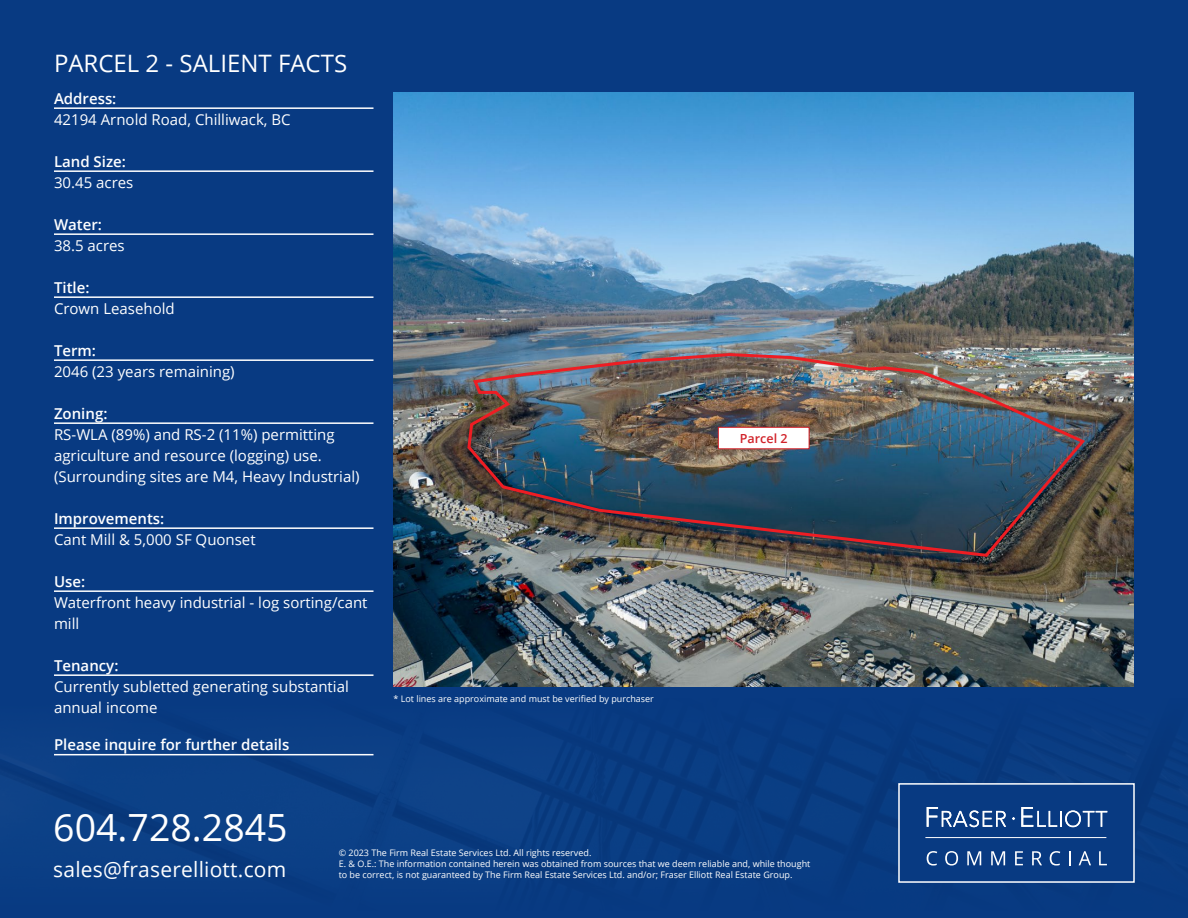
<style>
.page{position:relative;width:1188px;height:918px;background:#083a82}
.page>*{position:absolute;margin:0;border:0;box-sizing:border-box;transform-origin:0 0}
.t1{font:37.5px "Open Sans";color:#fff}
.t2{font:24px "Open Sans";color:#fff}
.t3{font:21px "Open Sans";letter-spacing:.01em;color:#fff}
.t4{font:15px/21px "Open Sans";color:#fff}
.t5{font:600 15px "Open Sans";color:#fff}
.t6{font:600 12.45px "Open Sans";color:#d1232a}
.t7{font:9px/10.8px "Open Sans";color:#fff}
</style>
<div class="page">
<div style="left:898px;top:783px;width:237px;height:100px;background:#083a82;border:2px solid #fff"></div>
<svg style="left:927px;top:807px;width:79px;height:20px"></svg>
<svg style="left:1021px;top:807px;width:86px;height:20px"></svg>
<svg style="left:927px;top:851px;width:10px;height:15px"></svg>
<svg style="left:945px;top:851px;width:13px;height:15px"></svg>
<svg style="left:967px;top:851px;width:14px;height:14px"></svg>
<svg style="left:991px;top:851px;width:14px;height:14px"></svg>
<svg style="left:1015px;top:851px;width:8px;height:14px"></svg>
<svg style="left:1032px;top:851px;width:10px;height:14px"></svg>
<svg style="left:1050px;top:851px;width:10px;height:15px"></svg>
<svg style="left:1069px;top:851px;width:2px;height:14px"></svg>
<svg style="left:1079px;top:851px;width:12px;height:14px"></svg>
<svg style="left:1099px;top:851px;width:8px;height:14px"></svg>
<hr style="left:925px;top:837px;width:181px;height:1px;background:#fff">
<hr style="left:54px;top:107px;width:320px;height:2px;background:#fff">
<hr style="left:54px;top:170px;width:320px;height:2px;background:#fff">
<hr style="left:54px;top:233px;width:320px;height:2px;background:#fff">
<hr style="left:54px;top:296px;width:320px;height:2px;background:#fff">
<hr style="left:54px;top:359px;width:320px;height:2px;background:#fff">
<hr style="left:54px;top:422px;width:320px;height:2px;background:#fff">
<hr style="left:54px;top:527px;width:320px;height:2px;background:#fff">
<hr style="left:54px;top:590px;width:320px;height:2px;background:#fff">
<hr style="left:54px;top:674px;width:320px;height:2px;background:#fff">
<hr style="left:54px;top:754px;width:320px;height:1px;background:#fff">
<img style="left:393px;top:92px;width:741px;height:594px">
<img style="left:466px;top:351px;width:621px;height:207px">
<div style="left:718px;top:427px;width:91px;height:22px;background:#fff"></div>
<div style="left:718px;top:427px;width:92px;height:22px;border:1px solid #d1232a"></div>
<p class="t2" style="left:54px;top:47px;width:295px">PARCEL 2 - SALIENT FACTS</p>
<p class="t5" style="left:54px;top:88px;width:64px">Address:</p>
<p class="t4" style="left:54px;top:108px;width:238px">42194 Arnold Road, Chilliwack, BC</p>
<p class="t5" style="left:54px;top:151px;width:73px">Land Size:</p>
<p class="t4" style="left:54px;top:171px;width:81px">30.45 acres</p>
<p class="t5" style="left:54px;top:214px;width:50px">Water:</p>
<p class="t4" style="left:54px;top:234px;width:72px">38.5 acres</p>
<p class="t5" style="left:54px;top:277px;width:37px">Title:</p>
<p class="t4" style="left:54px;top:297px;width:122px">Crown Leasehold</p>
<p class="t5" style="left:54px;top:340px;width:44px">Term:</p>
<p class="t4" style="left:54px;top:360px;width:182px">2046 (23 years remaining)</p>
<p class="t5" style="left:54px;top:403px;width:55px">Zoning:</p>
<p class="t4" style="left:54px;top:423px;width:282px">RS-WLA (89%) and RS-2 (11%) permitting agriculture and resource (logging) use.</p>
<p class="t4" style="left:54px;top:465px;width:307px">(Surrounding sites are M4, Heavy Industrial)</p>
<p class="t5" style="left:54px;top:508px;width:112px">Improvements:</p>
<p class="t4" style="left:54px;top:528px;width:203px">Cant Mill &amp; 5,000 SF Quonset</p>
<p class="t5" style="left:54px;top:571px;width:33px">Use:</p>
<p class="t4" style="left:54px;top:591px;width:315px">Waterfront heavy industrial - log sorting/cant mill</p>
<p class="t5" style="left:54px;top:655px;width:66px">Tenancy:</p>
<p class="t4" style="left:54px;top:675px;width:296px">Currently subletted generating substantial annual income</p>
<p class="t5" style="left:54px;top:734px;width:237px">Please inquire for further details</p>
<p class="t7" style="left:393px;top:693px;width:262px">* Lot lines are approximate and must be verified by purchaser</p>
<p class="t6" style="left:740px;top:430px;width:49px">Parcel 2</p>
<p class="t1" style="left:53px;top:801px;width:236px">604.728.2845</p>
<p class="t3" style="left:53px;top:855px;width:235px">sales@fraserelliott.com</p>
<p class="t7" style="left:339px;top:848px;width:254px">© 2023 The Firm Real Estate Services Ltd. All rights reserved.</p>
<p class="t7" style="left:339px;top:858px;width:473px">E. &amp; O.E.: The information contained herein was obtained from sources that we deem reliable and, while thought to be correct, is not guaranteed by The Firm Real Estate Services Ltd. and/or; Fraser Elliott Real Estate Group.</p>
</div>
